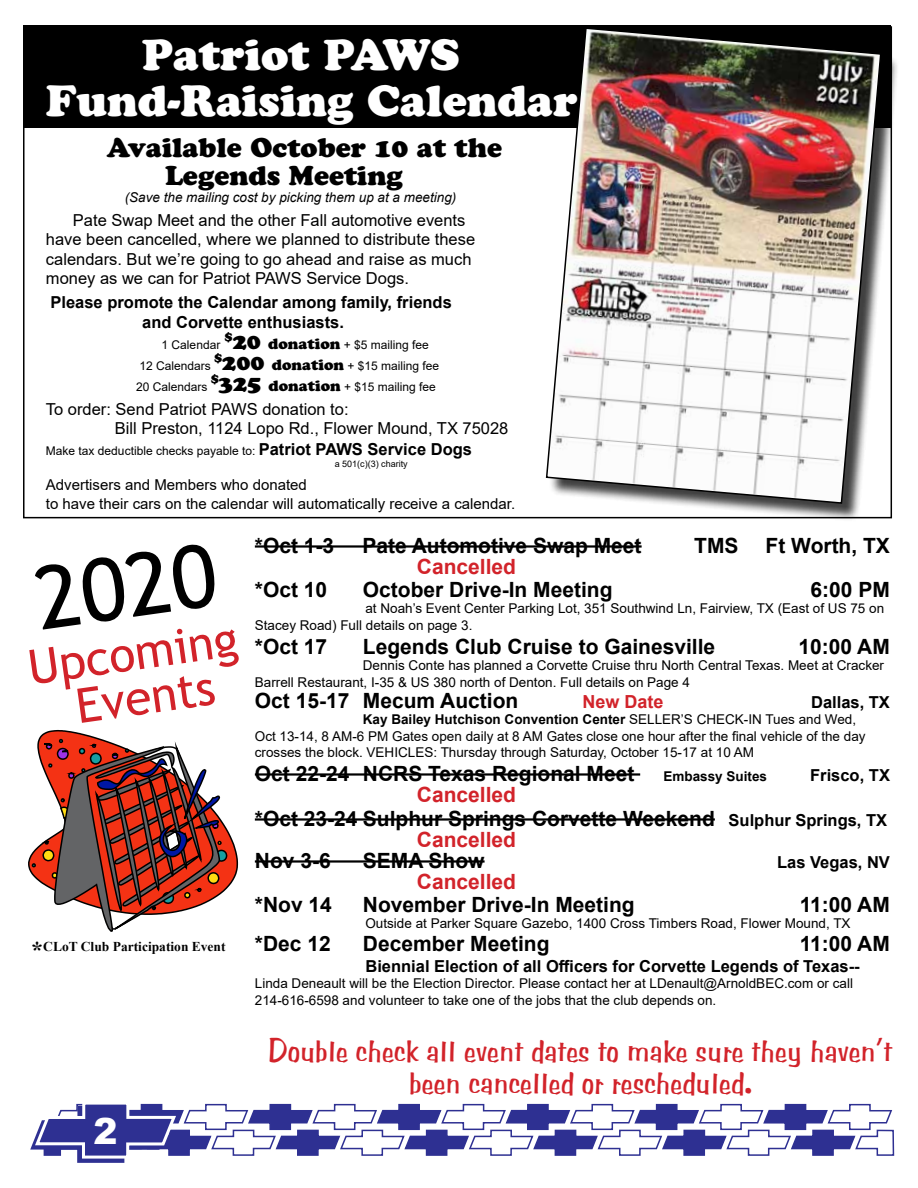
<style>
.page{position:relative;width:918px;height:1188px;background:#fff}
.page>*{position:absolute;margin:0;border:0;box-sizing:border-box;transform-origin:0 0}
.t1{font:87px "Trebuchet MS";color:#000}
.t2{font:48px/45px "Trebuchet MS";color:#d2232a;text-align:center}
.t3{font:43.5px/46.5px "Cooper Black Std";color:#fff;text-align:center}
.t4{font:900 36px "Arial";color:#fff}
.t5{font:33px/31.5px "Simpson Normal";color:#d2232a;text-align:center}
.t6{font:27px/28.5px "Cooper Black Std";color:#000}
.t7{font:700 21px/24px "Arial";color:#000}
.t8{font:700 21px "Arial";color:#d2232a}
.t9{font:700 18px "Arial";color:#d2232a}
.t10{font:16.5px/19.5px "Arial";color:#000}
.t11{font:700 16.5px/19.5px "Arial";color:#000}
.t12{font:15px/19.5px "Arial";color:#000}
.t13{font:13.5px/16.5px "Arial";color:#000}
.t14{font:italic 13.5px "Arial";color:#000}
.t15{font:700 13.5px "Times New Roman";color:#000}
.t16{font:700 13.5px "Arial";color:#000}
.t17{font:12px/21px "Arial";color:#000}
.t18{font:9px "Arial";color:#000}
.s1{font-family:"Cooper Black Std";font-size:22.5px}
.s2{font-family:"Cooper Black Std";font-size:15px}
.s3{font-weight:700;font-size:16.5px}
.s4{font-size:24px}
.s5{font-weight:700}
.s6{color:#d2232a}
.s7{font-size:16.5px}
</style>
<div class="page">
<div style="left:23px;top:25px;width:868px;height:102px;background:#000"></div>
<svg style="left:28px;top:729px;width:211px;height:203px"></svg>
<svg style="left:255px;top:545px;width:8px;height:3px"></svg>
<hr style="left:263px;top:545px;width:379px;height:3px;background:#000">
<hr style="left:255px;top:773px;width:385px;height:3px;background:#000">
<svg style="left:255px;top:818px;width:8px;height:3px"></svg>
<hr style="left:263px;top:818px;width:452px;height:3px;background:#000">
<hr style="left:255px;top:860px;width:230px;height:3px;background:#000">
<svg style="left:30px;top:1103px;width:865px;height:60px"></svg>
<div style="left:549px;top:30px;width:351px;height:492px;background:#000;opacity:.75"></div>
<img style="left:545px;top:29px;width:337px;height:476px">
<h3 class="t3" style="left:46px;top:31px;width:533px">Patriot PAWS<br>Fund-Raising Calendar</h3>
<h3 class="t6" style="left:165px;top:133px;width:339px;text-indent:-58px">Available October 10 at the<br>Legends Meeting</h3>
<p class="t14" style="left:125px;top:188px;width:333px">(Save the mailing cost by picking them up at a meeting)</p>
<p class="t10" style="left:46px;top:210px;width:431px;text-indent:27px">Pate Swap Meet and the other Fall automotive events have been cancelled, where we planned to distribute these calendars. But we’re going to go ahead and raise as much money as we can for Patriot PAWS Service Dogs.</p>
<p class="t11" style="left:142px;top:293px;width:311px;text-indent:-92px">Please promote the Calendar among family, friends and Corvette enthusiasts.</p>
<p class="t17" style="left:136px;top:334px;width:305px;text-indent:26px">1 Calendar <sup>$</sup><span class="s1">20</span> <span class="s2">donation</span> + $5 mailing fee<br>12 Calendars <sup>$</sup><span class="s1">200</span> <span class="s2">donation</span> + $15 mailing fee<br>20 Calendars <sup>$</sup><span class="s1">325</span> <span class="s2">donation</span> + $15 mailing fee</p>
<p class="t10" style="left:115px;top:399px;width:395px;text-indent:-69px">To order: Send Patriot PAWS donation to:<br>Bill Preston, 1124 Lopo Rd., Flower Mound, TX 75028</p>
<p class="t17" style="left:46px;top:441px;width:428px">Make tax deductible checks payable to: <span class="s3">Patriot PAWS Service Dogs</span></p>
<p class="t18" style="left:335px;top:458px;width:75px">a 501(c)(3) charity</p>
<p class="t12" style="left:46px;top:475px;width:471px">Advertisers and Members who donated<br>to have their cars on the calendar will automatically receive a calendar.</p>
<h1 class="t1" style="left:28px;top:545px;width:184px;rotate:-8deg">2020</h1>
<h2 class="t2" style="left:25px;top:645px;width:213px;rotate:-8deg">Upcoming<br>Events</h2>
<p class="t15" style="left:31px;top:937px;width:196px"><span class="s4">*</span>CLoT Club Participation Event</p>
<h3 class="t4" style="left:94px;top:1105px;width:26px">2</h3>
<h3 class="t7" style="left:255px;top:534px;width:81px">*Oct 1-3</h3>
<h3 class="t7" style="left:362px;top:534px;width:281px">Pate Automotive Swap Meet</h3>
<h3 class="t7" style="left:694px;top:534px;width:46px">TMS</h3>
<h3 class="t7" style="left:766px;top:534px;width:126px">Ft Worth, TX</h3>
<h3 class="t8" style="left:417px;top:552px;width:101px">Cancelled</h3>
<h3 class="t7" style="left:255px;top:578px;width:74px">*Oct 10</h3>
<h3 class="t7" style="left:363px;top:578px;width:251px">October Drive-In Meeting</h3>
<h3 class="t7" style="left:811px;top:578px;width:81px">6:00 PM</h3>
<p class="t13" style="left:255px;top:600px;width:631px;text-indent:111px">at Noah’s Event Center Parking Lot, 351 Southwind Ln, Fairview, TX (East of US 75 on<br>Stacey Road) Full details on page 3.</p>
<h3 class="t7" style="left:255px;top:635px;width:74px">*Oct 17</h3>
<h3 class="t7" style="left:363px;top:635px;width:354px">Legends Club Cruise to Gainesville</h3>
<h3 class="t7" style="left:799px;top:635px;width:93px">10:00 AM</h3>
<p class="t13" style="left:255px;top:657px;width:631px;text-indent:108px">Dennis Conte has planned a Corvette Cruise thru North Central Texas. Meet at Cracker<br>Barrell Restaurant, I-35 &amp; US 380 north of Denton. Full details on Page 4</p>
<h3 class="t7" style="left:255px;top:689px;width:265px">Oct 15-17 Mecum Auction</h3>
<h3 class="t9" style="left:583px;top:689px;width:83px">New Date</h3>
<p class="t11" style="left:811px;top:693px;width:80px">Dallas, TX</p>
<p class="t13" style="left:255px;top:711px;width:612px;text-indent:108px"><span class="s5">Kay Bailey Hutchison Convention Center</span> SELLER’S CHECK-IN Tues and Wed,<br>Oct 13-14, 8 AM-6 PM Gates open daily at 8 AM Gates close one hour after the final vehicle of the day crosses the block. VEHICLES: Thursday through Saturday, October 15-17 at 10 AM</p>
<h3 class="t7" style="left:255px;top:762px;width:381px">Oct 22-24 NCRS Texas Regional Meet</h3>
<p class="t16" style="left:664px;top:767px;width:105px">Embassy Suites</p>
<p class="t11" style="left:810px;top:766px;width:81px">Frisco, TX</p>
<h3 class="t7" style="left:255px;top:783px;width:634px;text-indent:162px"><span class="s6">Cancelled<br></span>*Oct 23-24 Sulphur Springs Corvette Weekend <span class="s7">Sulphur Springs, TX</span></h3>
<h3 class="t8" style="left:417px;top:825px;width:101px">Cancelled</h3>
<h3 class="t7" style="left:255px;top:849px;width:77px">Nov 3-6</h3>
<h3 class="t7" style="left:363px;top:849px;width:123px">SEMA Show</h3>
<p class="t11" style="left:777px;top:853px;width:114px">Las Vegas, NV</p>
<h3 class="t8" style="left:417px;top:867px;width:101px">Cancelled</h3>
<h3 class="t7" style="left:255px;top:893px;width:79px">*Nov 14</h3>
<h3 class="t7" style="left:363px;top:893px;width:273px">November Drive-In Meeting</h3>
<h3 class="t7" style="left:800px;top:893px;width:92px">11:00 AM</h3>
<p class="t13" style="left:365px;top:915px;width:487px">Outside at Parker Square Gazebo, 1400 Cross Timbers Road, Flower Mound, TX</p>
<h3 class="t7" style="left:255px;top:932px;width:77px">*Dec 12</h3>
<h3 class="t7" style="left:363px;top:932px;width:188px">December Meeting</h3>
<h3 class="t7" style="left:800px;top:932px;width:92px">11:00 AM</h3>
<p class="t11" style="left:365px;top:957px;width:496px">Biennial Election of all Officers for Corvette Legends of Texas--</p>
<p class="t13" style="left:255px;top:975px;width:600px">Linda Deneault will be the Election Director. Please contact her at LDenault@ArnoldBEC.com or call<br>214-616-6598 and volunteer to take one of the jobs that the club depends on.</p>
<h3 class="t5" style="left:268px;top:1034px;width:626px">Double check all event dates to make sure they haven’t been cancelled or rescheduled.</h3>
</div>
